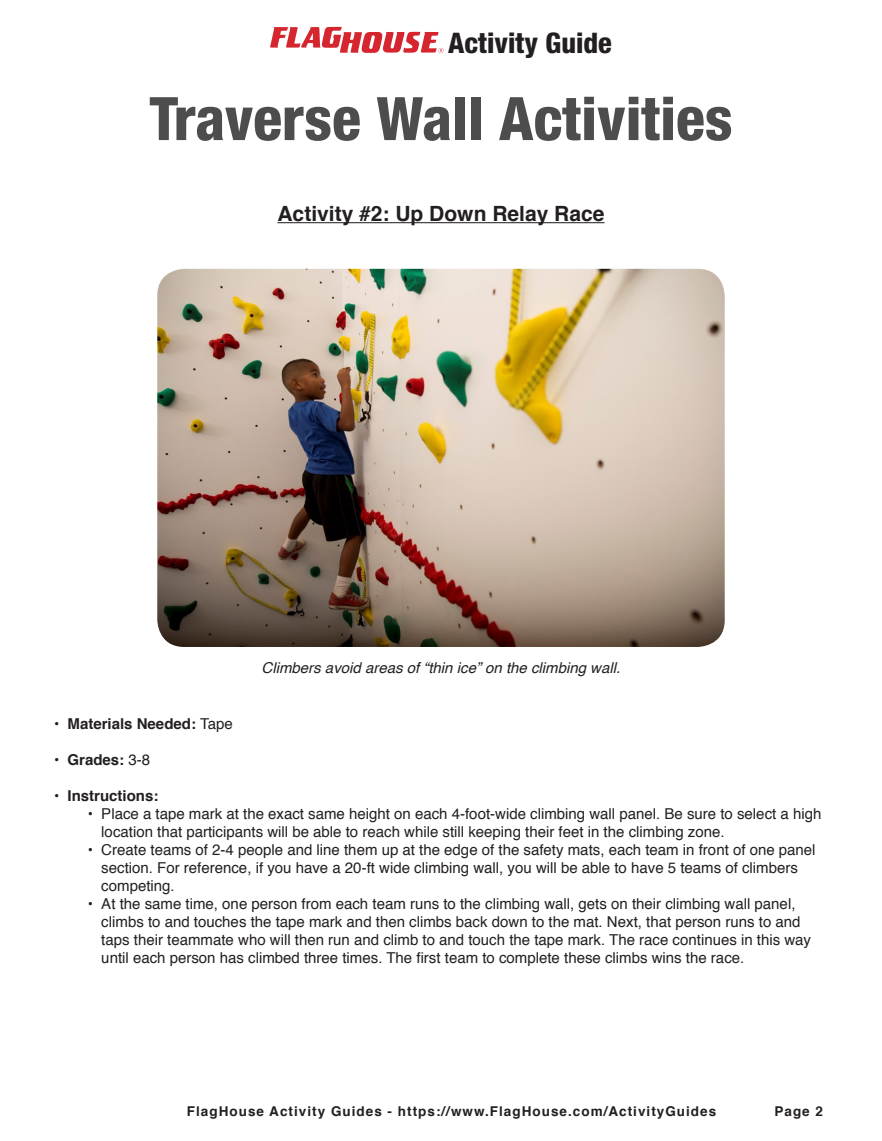
<style>
.page{position:relative;width:882px;height:1141px;background:#fff}
.page>*{position:absolute;margin:0;border:0;box-sizing:border-box;transform-origin:0 0}
.t1{font:800 condensed 60px "Helvetica Neue LT Std";color:#4d4d4d}
.t2{font:800 condensed 28.35px "Helvetica Neue LT Std";color:#231f20}
.t3{font:700 21px "Helvetica";color:#231f20}
.t4{font:15px/18px "Helvetica";color:#231f20}
.t5{font:italic 15px "Helvetica";color:#231f20}
.t6{font:700 15px "Helvetica";color:#231f20}
.t7{font:700 13.5px "Helvetica";letter-spacing:.075em;color:#231f20}
.s1{font-weight:400}
</style>
<div class="page">
<hr style="left:277px;top:222px;width:327px;height:1px;background:#231f20">
<svg style="left:270px;top:27px;width:173px;height:26px"></svg>
<img style="left:157px;top:269px;width:567px;height:378px">
<p class="t2" style="left:448px;top:25px;width:165px">Activity Guide</p>
<p class="t1" style="left:149px;top:82px;width:584px">Traverse Wall Activities</p>
<p class="t3" style="left:277px;top:197px;width:328px">Activity #2: Up Down Relay Race</p>
<p class="t5" style="left:261px;top:656px;width:360px">Climbers avoid areas of “thin ice” on the climbing wall.</p>
<p class="t6" style="left:54px;top:711px;width:180px">• Materials Needed: <span class="s1">Tape</span></p>
<p class="t6" style="left:54px;top:747px;width:98px">• Grades: <span class="s1">3-8</span></p>
<p class="t6" style="left:54px;top:783px;width:106px">• Instructions:</p>
<p class="t4" style="left:101px;top:805px;width:721px;text-indent:-14px">• Place a tape mark at the exact same height on each 4-foot-wide climbing wall panel. Be sure to select a high location that participants will be able to reach while still keeping their feet in the climbing zone.</p>
<p class="t4" style="left:101px;top:841px;width:715px;text-indent:-14px">• Create teams of 2-4 people and line them up at the edge of the safety mats, each team in front of one panel section. For reference, if you have a 20-ft wide climbing wall, you will be able to have 5 teams of climbers competing.</p>
<p class="t4" style="left:101px;top:895px;width:711px;text-indent:-14px">• At the same time, one person from each team runs to the climbing wall, gets on their climbing wall panel, climbs to and touches the tape mark and then climbs back down to the mat. Next, that person runs to and taps their teammate who will then run and climb to and touch the tape mark. The race continues in this way until each person has climbed three times. The first team to complete these climbs wins the race.</p>
<p class="t7" style="left:187px;top:1100px;width:530px">FlagHouse Activity Guides - https://www.FlagHouse.com/ActivityGuides</p>
<p class="t7" style="left:774px;top:1100px;width:50px">Page 2</p>
</div>
